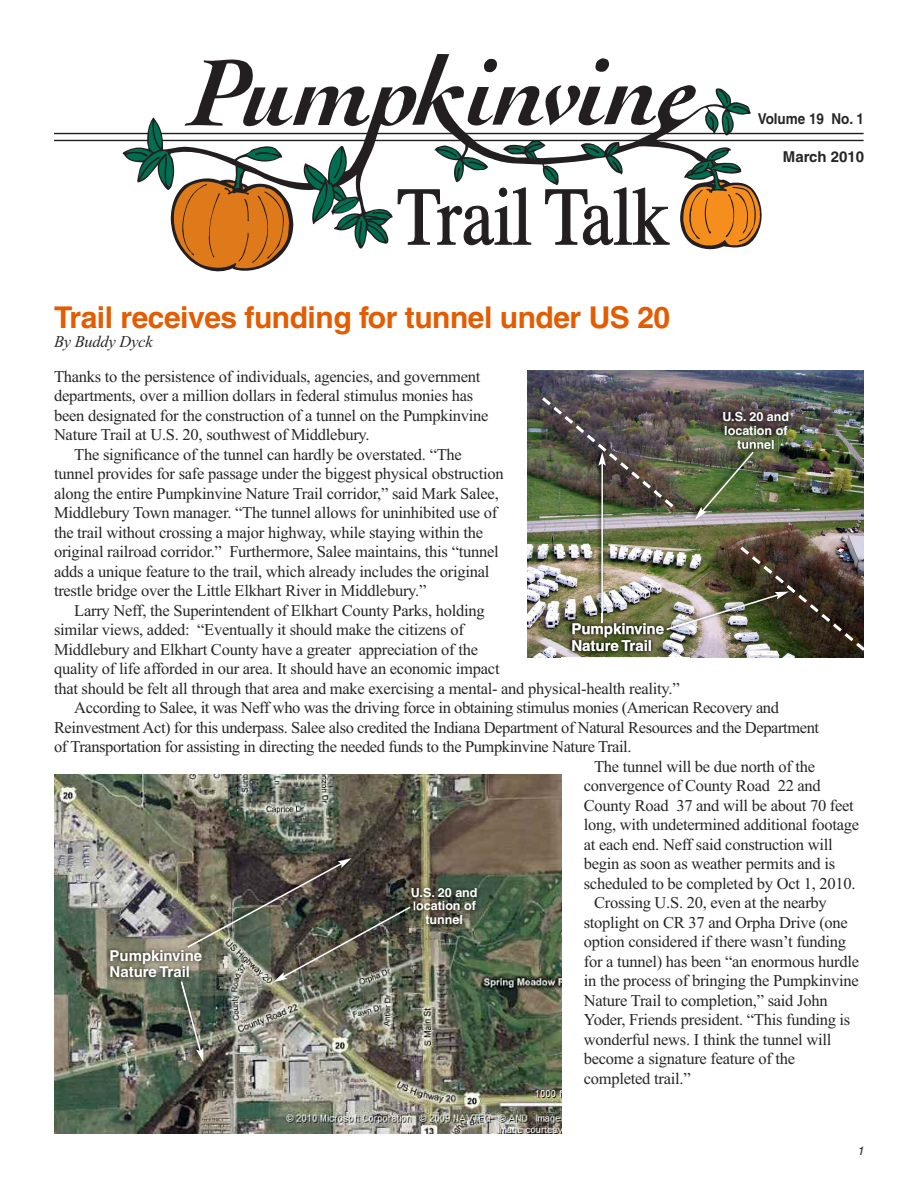
<style>
.page{position:relative;width:918px;height:1188px;background:#fff}
.page>*{position:absolute;margin:0;border:0;box-sizing:border-box;transform-origin:0 0}
.t1{font:700 30px "Helvetica";letter-spacing:-.015em;color:#e35c00}
.t2{font:16.5px "Times New Roman";letter-spacing:-.015em;color:#272627}
.t3{font:italic 16.5px "Times New Roman";letter-spacing:-.015em;color:#272627}
.t4{font:700 15px/16.5px "Helvetica";color:#fff}
.t5{font:700 15px "Helvetica";color:#272627;scale:.9 1}
.t6{font:700 15px "Helvetica";color:#272627}
.t7{font:700 12.6px/13.8px "Helvetica";color:#fff;text-align:center}
.t8{font:italic 12px "Helvetica";color:#272627}
</style>
<div class="page">
<hr style="left:54px;top:140px;width:810px;height:1px;background:#231f20">
<svg style="left:416px;top:54px;width:348px;height:196px"></svg>
<svg style="left:122px;top:86px;width:294px;height:185px"></svg>
<svg style="left:706px;top:90px;width:42px;height:43px"></svg>
<svg style="left:683px;top:149px;width:78px;height:98px"></svg>
<hr style="left:54px;top:133px;width:810px;height:1px;background:#231f20">
<svg style="left:397px;top:141px;width:273px;height:105px"></svg>
<svg style="left:126px;top:59px;width:264px;height:211px"></svg>
<img style="left:54px;top:775px;width:507px;height:359px">
<img style="left:527px;top:371px;width:337px;height:286px">
<img style="left:589px;top:510px;width:23px;height:103px">
<hr style="left:601px;top:463px;width:2px;height:159px;background:#fff">
<img style="left:539px;top:394px;width:138px;height:116px">
<img style="left:665px;top:544px;width:199px;height:110px">
<img style="left:562px;top:613px;width:127px;height:45px">
<img style="left:589px;top:613px;width:23px;height:10px">
<svg style="left:601px;top:613px;width:2px;height:9px"></svg>
<img style="left:653px;top:613px;width:36px;height:29px">
<img style="left:666px;top:622px;width:23px;height:8px">
<img style="left:573px;top:623px;width:91px;height:14px">
<img style="left:573px;top:640px;width:78px;height:11px">
<img style="left:702px;top:402px;width:108px;height:70px">
<img style="left:679px;top:472px;width:70px;height:61px">
<img style="left:717px;top:436px;width:49px;height:36px">
<img style="left:737px;top:440px;width:26px;height:9px">
<img style="left:695px;top:450px;width:60px;height:70px">
<img style="left:175px;top:843px;width:187px;height:96px">
<img style="left:172px;top:998px;width:44px;height:74px">
<img style="left:100px;top:939px;width:80px;height:59px">
<img style="left:175px;top:939px;width:5px;height:20px">
<img style="left:166px;top:969px;width:14px;height:29px">
<img style="left:421px;top:877px;width:77px;height:71px">
<img style="left:421px;top:891px;width:1px;height:38px">
<img style="left:180px;top:858px;width:241px;height:204px">
<h1 class="t1" style="left:54px;top:306px;width:618px">Trail receives funding for tunnel under US 20</h1>
<p class="t3" style="left:54px;top:332px;width:100px">By Buddy Dyck</p>
<p class="t5" style="left:758px;top:113px;width:119px">Volume 19 No. 1</p>
<p class="t6" style="left:783px;top:151px;width:83px">March 2010</p>
<p class="t2" style="left:54px;top:366px;width:428px">Thanks to the persistence of individuals, agencies, and government</p>
<p class="t2" style="left:54px;top:386px;width:421px">departments, over a million dollars in federal stimulus monies has</p>
<p class="t2" style="left:54px;top:405px;width:436px">been designated for the construction of a tunnel on the Pumpkinvine</p>
<p class="t2" style="left:54px;top:425px;width:317px">Nature Trail at U.S. 20, southwest of Middlebury.</p>
<p class="t2" style="left:74px;top:444px;width:389px">The significance of the tunnel can hardly be overstated. “The</p>
<p class="t2" style="left:54px;top:464px;width:451px">tunnel provides for safe passage under the biggest physical obstruction</p>
<p class="t2" style="left:54px;top:483px;width:446px">along the entire Pumpkinvine Nature Trail corridor,” said Mark Salee,</p>
<p class="t2" style="left:54px;top:503px;width:445px">Middlebury Town manager. “The tunnel allows for uninhibited use of</p>
<p class="t2" style="left:54px;top:522px;width:431px">the trail without crossing a major highway, while staying within the</p>
<p class="t2" style="left:54px;top:542px;width:446px">original railroad corridor.” Furthermore, Salee maintains, this “tunnel</p>
<p class="t2" style="left:54px;top:561px;width:437px">adds a unique feature to the trail, which already includes the original</p>
<p class="t2" style="left:54px;top:581px;width:374px">trestle bridge over the Little Elkhart River in Middlebury.”</p>
<p class="t2" style="left:74px;top:600px;width:412px">Larry Neff, the Superintendent of Elkhart County Parks, holding</p>
<p class="t2" style="left:54px;top:620px;width:411px">similar views, added: “Eventually it should make the citizens of</p>
<p class="t2" style="left:54px;top:639px;width:426px">Middlebury and Elkhart County have a greater appreciation of the</p>
<p class="t2" style="left:54px;top:659px;width:447px">quality of life afforded in our area. It should have an economic impact</p>
<p class="t2" style="left:54px;top:678px;width:627px">that should be felt all through that area and make exercising a mental- and physical-health reality.”</p>
<p class="t2" style="left:74px;top:698px;width:706px">According to Salee, it was Neff who was the driving force in obtaining stimulus monies (American Recovery and</p>
<p class="t2" style="left:54px;top:717px;width:767px">Reinvestment Act) for this underpass. Salee also credited the Indiana Department of Natural Resources and the Department</p>
<p class="t2" style="left:54px;top:737px;width:579px">of Transportation for assisting in directing the needed funds to the Pumpkinvine Nature Trail.</p>
<p class="t2" style="left:594px;top:756px;width:223px">The tunnel will be due north of the</p>
<p class="t2" style="left:584px;top:776px;width:239px">convergence of County Road 22 and</p>
<p class="t2" style="left:584px;top:795px;width:272px">County Road 37 and will be about 70 feet</p>
<p class="t2" style="left:584px;top:815px;width:277px">long, with undetermined additional footage</p>
<p class="t2" style="left:584px;top:834px;width:250px">at each end. Neff said construction will</p>
<p class="t2" style="left:584px;top:854px;width:253px">begin as soon as weather permits and is</p>
<p class="t2" style="left:584px;top:873px;width:273px">scheduled to be completed by Oct 1, 2010.</p>
<p class="t2" style="left:594px;top:893px;width:234px">Crossing U.S. 20, even at the nearby</p>
<p class="t2" style="left:584px;top:912px;width:266px">stoplight on CR 37 and Orpha Drive (one</p>
<p class="t2" style="left:584px;top:932px;width:264px">option considered if there wasn’t funding</p>
<p class="t2" style="left:584px;top:951px;width:277px">for a tunnel) has been “an enormous hurdle</p>
<p class="t2" style="left:584px;top:971px;width:276px">in the process of bringing the Pumpkinvine</p>
<p class="t2" style="left:584px;top:990px;width:245px">Nature Trail to completion,” said John</p>
<p class="t2" style="left:584px;top:1010px;width:268px">Yoder, Friends president. “This funding is</p>
<p class="t2" style="left:584px;top:1029px;width:249px">wonderful news. I think the tunnel will</p>
<p class="t2" style="left:584px;top:1049px;width:213px">become a signature feature of the</p>
<p class="t2" style="left:584px;top:1068px;width:108px">completed trail.”</p>
<p class="t7" style="left:723px;top:411px;width:68px">U.S. 20 and location of tunnel</p>
<p class="t4" style="left:571px;top:622px;width:94px">Pumpkinvine<br>Nature Trail</p>
<p class="t7" style="left:411px;top:887px;width:68px">U.S. 20 and location of tunnel</p>
<p class="t4" style="left:110px;top:949px;width:94px">Pumpkinvine<br>Nature Trail</p>
<p class="t8" style="left:857px;top:1146px;width:8px">1</p>
</div>
